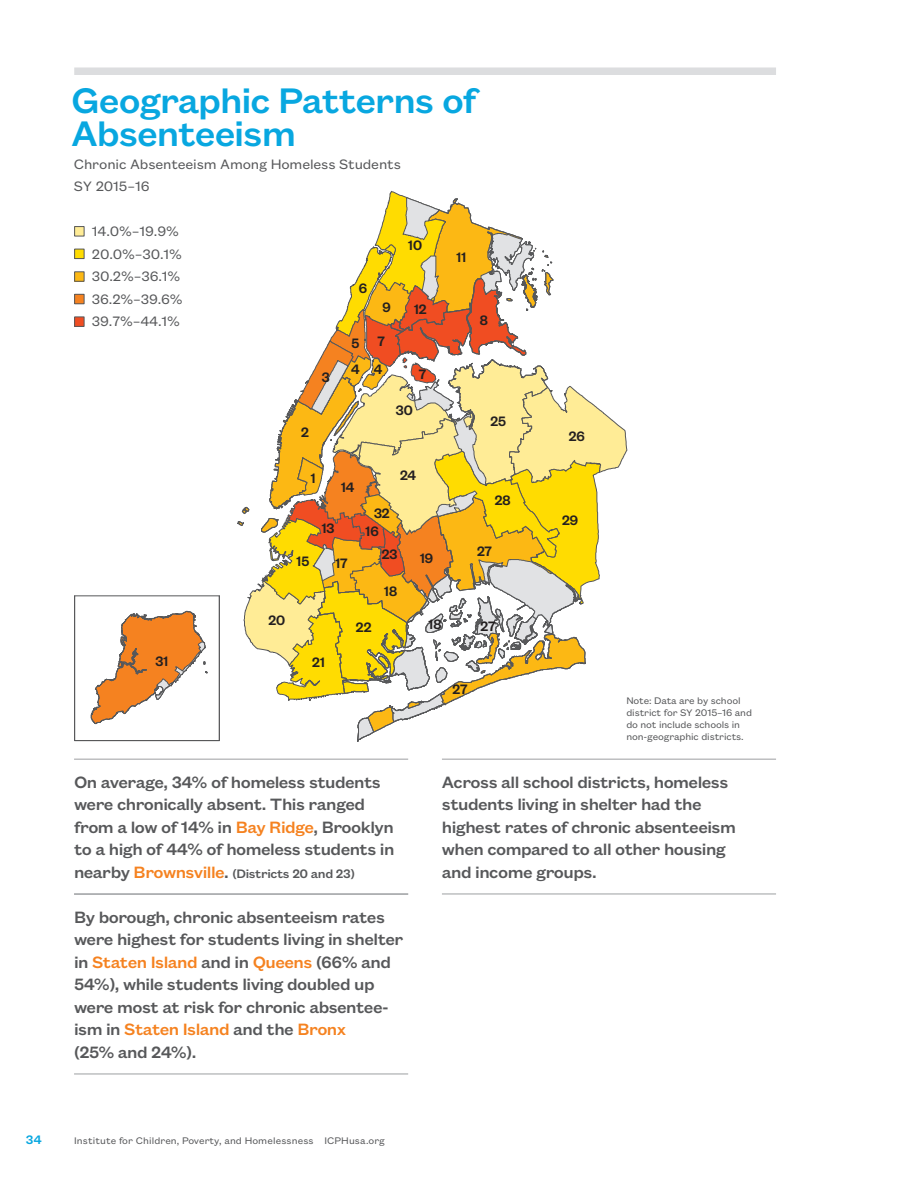
<style>
.page{position:relative;width:918px;height:1188px;background:#fff}
.page>*{position:absolute;margin:0;border:0;box-sizing:border-box;transform-origin:0 0}
.Head_1{font:500 39px/33.8px "Founders Grotesk Text";letter-spacing:-.03em;color:#08a7e0}
.Highlights{font:500 18px/22.5px "Founders Grotesk Text";letter-spacing:-.03em;color:#57585a}
.t1{font:15px/22.5px "Founders Grotesk Text";letter-spacing:-.01em;color:#57585a}
.t2{font:500 15px "Founders Grotesk";color:#231f20}
.Highlights-2{font:500 13.5px "Founders Grotesk Text";letter-spacing:-.03em;color:#57585a}
.t3{font:500 13.5px "Founders Grotesk Text";color:#08a7e0}
.Source{font:10.5px/12px "Founders Grotesk Text";letter-spacing:-.01em;color:#57585a}
.Source-2{font:10.5px "Founders Grotesk Text";letter-spacing:.01em;color:#57585a}
.s1{color:#f58220}
.s2{font-size:18px}
.s3{font-size:18px;color:#f58220}
</style>
<div class="page">
<div style="left:74px;top:67px;width:702px;height:8px;background:#dcdddf"></div>
<svg style="left:237px;top:190px;width:390px;height:552px"></svg>
<div style="left:74px;top:596px;width:146px;height:145px;border:1px solid #57585a"></div>
<svg style="left:91px;top:611px;width:117px;height:113px"></svg>
<div style="left:75px;top:227px;width:9px;height:9px;background:#ffec96"></div>
<div style="left:74px;top:226px;width:10px;height:10px;border:1px solid #57585a"></div>
<div style="left:75px;top:249px;width:9px;height:10px;background:#ffdc01"></div>
<div style="left:74px;top:249px;width:10px;height:10px;border:1px solid #57585a"></div>
<div style="left:75px;top:272px;width:9px;height:9px;background:#fcb814"></div>
<div style="left:74px;top:272px;width:10px;height:10px;border:1px solid #57585a"></div>
<div style="left:75px;top:294px;width:9px;height:10px;background:#f58220"></div>
<div style="left:74px;top:294px;width:10px;height:10px;border:1px solid #57585a"></div>
<div style="left:75px;top:317px;width:9px;height:9px;background:#f04d22"></div>
<div style="left:74px;top:317px;width:10px;height:10px;border:1px solid #57585a"></div>
<hr style="left:74px;top:759px;width:334px;height:1px;background:#9d9fa2">
<hr style="left:74px;top:894px;width:334px;height:1px;background:#9d9fa2">
<hr style="left:74px;top:1074px;width:334px;height:1px;background:#9d9fa2">
<hr style="left:442px;top:759px;width:334px;height:1px;background:#9d9fa2">
<hr style="left:442px;top:894px;width:334px;height:1px;background:#9d9fa2">
<p class="Head_1" style="left:71px;top:80px;width:407px">Geographic Patterns of<br>Absenteeism</p>
<p class="t1" style="left:74px;top:152px;width:329px">Chronic Absenteeism Among Homeless Students<br>SY 2015–16</p>
<p class="t1" style="left:92px;top:219px;width:92px">14.0%–19.9%<br>20.0%–30.1%<br>30.2%–36.1%<br>36.2%–39.6%<br>39.7%–44.1%</p>
<p class="t2" style="left:359px;top:279px;width:10px">6</p>
<p class="t2" style="left:382px;top:298px;width:10px">9</p>
<p class="t2" style="left:322px;top:368px;width:9px">3</p>
<p class="t2" style="left:352px;top:334px;width:9px">5</p>
<p class="t2" style="left:351px;top:360px;width:10px">4</p>
<p class="t2" style="left:377px;top:332px;width:9px">7</p>
<p class="t2" style="left:374px;top:360px;width:10px">4</p>
<p class="t2" style="left:408px;top:236px;width:15px">10</p>
<p class="t2" style="left:414px;top:300px;width:14px">12</p>
<p class="t2" style="left:419px;top:365px;width:9px">7</p>
<p class="t2" style="left:301px;top:423px;width:9px">2</p>
<p class="t2" style="left:396px;top:401px;width:18px">30</p>
<p class="t2" style="left:457px;top:248px;width:11px">11</p>
<p class="t2" style="left:480px;top:310px;width:10px">8</p>
<p class="t2" style="left:491px;top:412px;width:17px">25</p>
<p class="t2" style="left:156px;top:652px;width:14px">31</p>
<p class="t2" style="left:268px;top:611px;width:18px">20</p>
<p class="t2" style="left:311px;top:468px;width:6px">1</p>
<p class="t2" style="left:341px;top:478px;width:15px">14</p>
<p class="t2" style="left:400px;top:466px;width:18px">24</p>
<p class="t2" style="left:297px;top:552px;width:14px">15</p>
<p class="t2" style="left:322px;top:519px;width:14px">13</p>
<p class="t2" style="left:335px;top:554px;width:14px">17</p>
<p class="t2" style="left:374px;top:504px;width:17px">32</p>
<p class="t2" style="left:382px;top:545px;width:17px">23</p>
<p class="t2" style="left:366px;top:522px;width:15px">16</p>
<p class="t2" style="left:420px;top:548px;width:15px">19</p>
<p class="t2" style="left:384px;top:582px;width:14px">18</p>
<p class="t2" style="left:312px;top:653px;width:14px">21</p>
<p class="t2" style="left:356px;top:618px;width:17px">22</p>
<p class="t2" style="left:429px;top:615px;width:14px">18</p>
<p class="t2" style="left:495px;top:491px;width:17px">28</p>
<p class="t2" style="left:477px;top:542px;width:17px">27</p>
<p class="t2" style="left:481px;top:616px;width:17px">27</p>
<p class="t2" style="left:452px;top:679px;width:17px">27</p>
<p class="t2" style="left:569px;top:427px;width:17px">26</p>
<p class="t2" style="left:562px;top:511px;width:18px">29</p>
<p class="Source" style="left:626px;top:693px;width:127px">Note: Data are by school district for SY 2015–16 and do not include schools in non-geographic districts.</p>
<p class="Highlights" style="left:74px;top:769px;width:322px">On average, 34% of homeless students were chronically absent. This ranged from a low of 14% in <span class="s1">Bay Ridge</span>, Brooklyn to a high of 44% of homeless students in</p>
<p class="Highlights-2" style="left:74px;top:864px;width:282px"><span class="s2">nearby</span> <span class="s3">Brownsville</span><span class="s2">.</span> (Districts 20 and 23)</p>
<p class="Highlights" style="left:74px;top:904px;width:331px">By borough, chronic absenteeism rates were highest for students living in shelter in <span class="s1">Staten Island</span> and in <span class="s1">Queens</span> (66% and 54%), while students living doubled up were most at risk for chronic absentee&shy;ism in <span class="s1">Staten Island</span> and the <span class="s1">Bronx<br></span>(25% and 24%).</p>
<p class="t3" style="left:26px;top:1130px;width:18px">34</p>
<p class="Source-2" style="left:74px;top:1133px;width:312px">Institute for Children, Poverty, and Homelessness ICPHusa.org</p>
<p class="Highlights" style="left:442px;top:769px;width:296px">Across all school districts, homeless students living in shelter had the highest rates of chronic absenteeism when compared to all other housing and income groups.</p>
</div>
